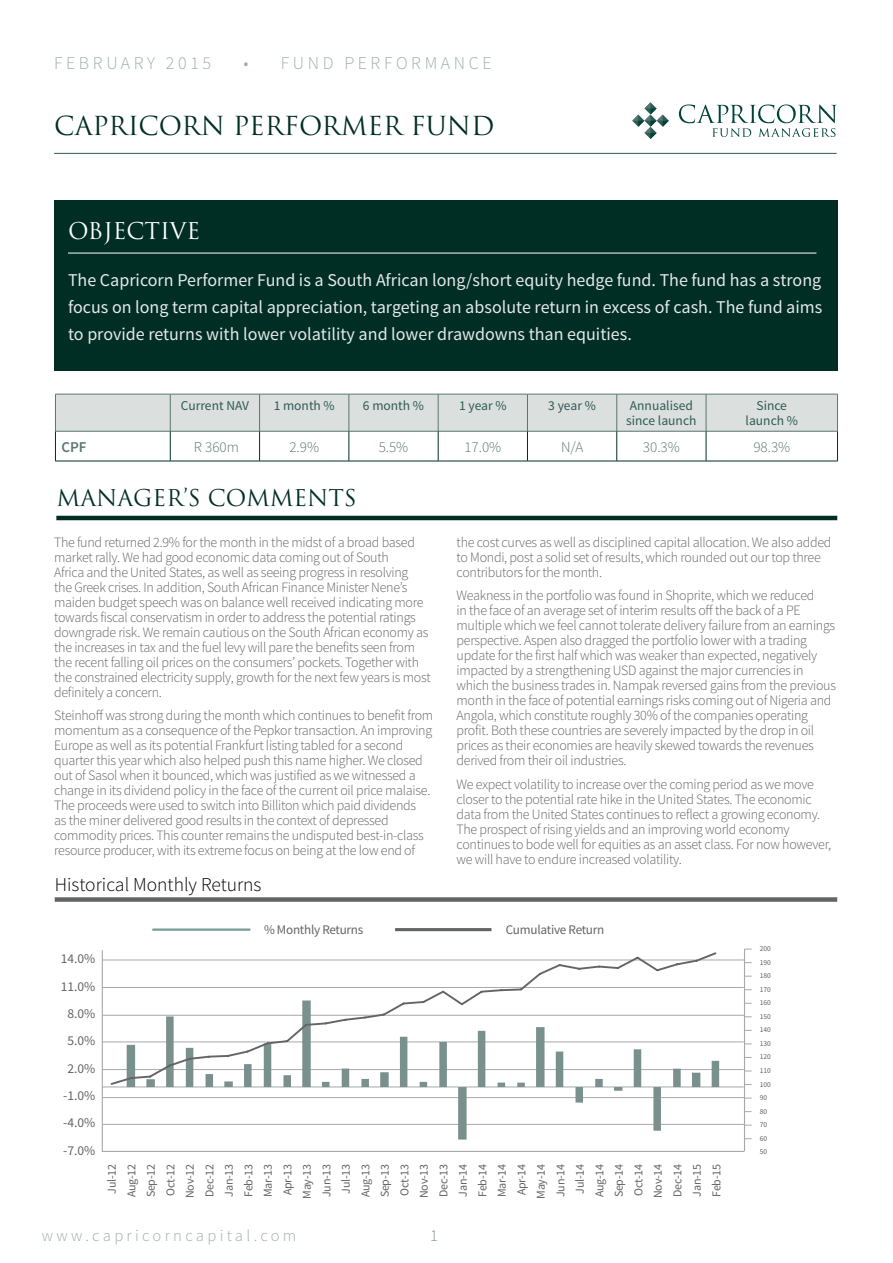
<style>
.page{position:relative;width:893px;height:1263px;background:#fff}
.page>*{position:absolute;margin:0;border:0;box-sizing:border-box;transform-origin:0 0}
.t1{font:25.5px "Trajan Pro";color:#002e25}
.t2{font:22.5px "Trajan Pro";color:#002e25}
.t3{font:22.5px "Trajan Pro";color:#fff}
.t4{font:300 19.5px "Source Sans Pro";color:#000}
.t5{font:18px/27px "Source Sans Pro";color:#fff;text-align:justify}
.t6{font:300 18px "Source Sans Pro";letter-spacing:.2em;color:#9faeab}
.t7{font:300 16.5px "Source Sans Pro";letter-spacing:.2em;color:#9faeab}
.t8{font:300 16.5px "Source Sans Pro";color:#819692}
.t9{font:300 15px "Source Sans Pro";color:#597771}
.t10{font:600 15px "Source Sans Pro";color:#597771}
.t11{font:300 14.25px/15px "Source Sans Pro";letter-spacing:-.02em;color:#636466}
.t12{font:13.5px/15px "Source Sans Pro";color:#2e5b53}
.t13{font:13.5px/27.5px "Source Sans Pro";color:#636466;text-align:center}
.t14{font:13.2px "Source Sans Pro";letter-spacing:-.02em;color:#636466}
.t15{font:12px/19.5px "Source Sans Pro";letter-spacing:-.02em;color:#636466;text-align:center}
.t16{font:7.5px/13.5px "Source Sans Pro";color:#636466}
</style>
<div class="page">
<hr style="left:54px;top:153px;width:783px;height:1px;background:#2e5b53">
<svg style="left:632px;top:102px;width:37px;height:37px"></svg>
<svg style="left:679px;top:104px;width:158px;height:33px"></svg>
<div style="left:56px;top:395px;width:781px;height:36px;background:#dbdfde"></div>
<hr style="left:55px;top:394px;width:115px;height:1px;background:#597771">
<hr style="left:55px;top:394px;width:1px;height:37px;background:#597771">
<hr style="left:170px;top:394px;width:90px;height:1px;background:#597771">
<hr style="left:170px;top:394px;width:1px;height:37px;background:#597771">
<hr style="left:260px;top:394px;width:89px;height:1px;background:#597771">
<hr style="left:259px;top:394px;width:1px;height:37px;background:#597771">
<hr style="left:349px;top:394px;width:89px;height:1px;background:#597771">
<hr style="left:349px;top:394px;width:1px;height:37px;background:#597771">
<hr style="left:438px;top:394px;width:89px;height:1px;background:#597771">
<hr style="left:438px;top:394px;width:1px;height:37px;background:#597771">
<hr style="left:527px;top:394px;width:90px;height:1px;background:#597771">
<hr style="left:527px;top:394px;width:1px;height:37px;background:#597771">
<hr style="left:617px;top:394px;width:89px;height:1px;background:#597771">
<hr style="left:616px;top:394px;width:1px;height:37px;background:#597771">
<hr style="left:706px;top:394px;width:132px;height:1px;background:#597771">
<hr style="left:706px;top:394px;width:1px;height:37px;background:#597771">
<hr style="left:837px;top:394px;width:1px;height:37px;background:#597771">
<hr style="left:55px;top:431px;width:115px;height:1px;background:#597771">
<hr style="left:170px;top:431px;width:90px;height:1px;background:#597771">
<hr style="left:260px;top:431px;width:89px;height:1px;background:#597771">
<hr style="left:349px;top:431px;width:89px;height:1px;background:#597771">
<hr style="left:438px;top:431px;width:89px;height:1px;background:#597771">
<hr style="left:527px;top:431px;width:90px;height:1px;background:#597771">
<hr style="left:617px;top:431px;width:89px;height:1px;background:#597771">
<hr style="left:706px;top:431px;width:132px;height:1px;background:#597771">
<hr style="left:55px;top:431px;width:1px;height:30px;background:#002e25">
<hr style="left:170px;top:431px;width:1px;height:30px;background:#002e25">
<hr style="left:259px;top:431px;width:1px;height:30px;background:#002e25">
<hr style="left:349px;top:431px;width:1px;height:30px;background:#002e25">
<hr style="left:438px;top:431px;width:1px;height:30px;background:#002e25">
<hr style="left:527px;top:431px;width:1px;height:30px;background:#002e25">
<hr style="left:616px;top:431px;width:1px;height:30px;background:#002e25">
<hr style="left:706px;top:431px;width:1px;height:30px;background:#002e25">
<hr style="left:837px;top:431px;width:1px;height:30px;background:#002e25">
<hr style="left:55px;top:461px;width:115px;height:1px;background:#002e25">
<hr style="left:170px;top:461px;width:90px;height:1px;background:#002e25">
<hr style="left:260px;top:461px;width:89px;height:1px;background:#002e25">
<hr style="left:349px;top:461px;width:89px;height:1px;background:#002e25">
<hr style="left:438px;top:461px;width:89px;height:1px;background:#002e25">
<hr style="left:527px;top:461px;width:90px;height:1px;background:#002e25">
<hr style="left:617px;top:461px;width:89px;height:1px;background:#002e25">
<hr style="left:706px;top:461px;width:132px;height:1px;background:#002e25">
<div style="left:54px;top:200px;width:784px;height:171px;background:#002e25"></div>
<hr style="left:68px;top:253px;width:748px;height:1px;background:#fff">
<hr style="left:56px;top:516px;width:781px;height:4px;background:#002e25">
<div style="left:55px;top:897px;width:782px;height:5px;background:#636466"></div>
<hr style="left:153px;top:928px;width:97px;height:3px;background:#799e97">
<hr style="left:395px;top:928px;width:96px;height:3px;background:#636466">
<hr style="left:102px;top:1151px;width:642px;height:1px;background:#a7a9ac">
<hr style="left:102px;top:1087px;width:642px;height:1px;background:#a7a9ac">
<hr style="left:103px;top:1124px;width:641px;height:1px;background:#a7a9ac">
<hr style="left:103px;top:1097px;width:641px;height:1px;background:#a7a9ac">
<hr style="left:102px;top:960px;width:642px;height:1px;background:#a7a9ac">
<hr style="left:102px;top:987px;width:642px;height:1px;background:#a7a9ac">
<hr style="left:102px;top:1015px;width:642px;height:1px;background:#a7a9ac">
<hr style="left:102px;top:1042px;width:642px;height:1px;background:#a7a9ac">
<hr style="left:102px;top:1069px;width:642px;height:1px;background:#a7a9ac">
<hr style="left:102px;top:950px;width:1px;height:201px;background:#a7a9ac">
<hr style="left:744px;top:949px;width:1px;height:202px;background:#a7a9ac">
<svg style="left:127px;top:1014px;width:592px;height:125px"></svg>
<svg style="left:109px;top:952px;width:609px;height:134px"></svg>
<p class="t6" style="left:54px;top:52px;width:158px">FEBRUARY 2015</p>
<p class="t6" style="left:244px;top:52px;width:250px">• FUND PERFORMANCE</p>
<h1 class="t1" style="left:54px;top:109px;width:442px">CAPRICORN PERFORMER FUND</h1>
<h2 class="t3" style="left:68px;top:216px;width:134px">OBJECTIVE</h2>
<p class="t5" style="left:68px;top:267px;width:756px">The Capricorn Performer Fund is a South African long/short equity hedge fund. The fund has a strong focus on long term capital appreciation, targeting an absolute return in excess of cash. The fund aims to provide returns with lower volatility and lower drawdowns than equities.</p>
<p class="t12" style="left:181px;top:398px;width:70px">Current NAV</p>
<p class="t12" style="left:274px;top:398px;width:63px">1 month %</p>
<p class="t12" style="left:363px;top:398px;width:63px">6 month %</p>
<p class="t12" style="left:459px;top:398px;width:49px">1 year %</p>
<p class="t12" style="left:548px;top:398px;width:49px">3 year %</p>
<p class="t12" style="left:626px;top:398px;width:72px">Annualised since launch</p>
<p class="t12" style="left:746px;top:398px;width:54px;text-align:center">Since launch %</p>
<p class="t10" style="left:61px;top:437px;width:27px">CPF</p>
<p class="t9" style="left:194px;top:438px;width:47px">R 360m</p>
<p class="t9" style="left:289px;top:438px;width:31px">2.9%</p>
<p class="t9" style="left:379px;top:438px;width:31px">5.5%</p>
<p class="t9" style="left:464px;top:438px;width:38px">17.0%</p>
<p class="t9" style="left:561px;top:438px;width:23px">N/A</p>
<p class="t9" style="left:643px;top:438px;width:38px">30.3%</p>
<p class="t9" style="left:753px;top:438px;width:38px">98.3%</p>
<h2 class="t2" style="left:56px;top:483px;width:302px">MANAGER’S COMMENTS</h2>
<p class="t11" style="left:54px;top:534px;width:378px">The fund returned 2.9% for the month in the midst of a broad based market rally. We had good economic data coming out of South<br>Africa and the United States, as well as seeing progress in resolving<br>the Greek crises. In addition, South African Finance Minister Nene’s maiden budget speech was on balance well received indicating more towards fiscal conservatism in order to address the potential ratings downgrade risk. We remain cautious on the South African economy as the increases in tax and the fuel levy will pare the benefits seen from the recent falling oil prices on the consumers’ pockets. Together with the constrained electricity supply, growth for the next few years is most definitely a concern.</p>
<p class="t11" style="left:54px;top:708px;width:381px">Steinhoff was strong during the month which continues to benefit from momentum as a consequence of the Pepkor transaction. An improving Europe as well as its potential Frankfurt listing tabled for a second quarter this year which also helped push this name higher. We closed out of Sasol when it bounced, which was justified as we witnessed a change in its dividend policy in the face of the current oil price malaise.<br>The proceeds were used to switch into Billiton which paid dividends<br>as the miner delivered good results in the context of depressed commodity prices. This counter remains the undisputed best-in-class resource producer, with its extreme focus on being at the low end of</p>
<h3 class="t4" style="left:55px;top:872px;width:208px">Historical Monthly Returns</h3>
<p class="t11" style="left:457px;top:534px;width:376px">the cost curves as well as disciplined capital allocation. We also added to Mondi, post a solid set of results, which rounded out our top three contributors for the month.</p>
<p class="t11" style="left:457px;top:588px;width:381px">Weakness in the portfolio was found in Shoprite, which we reduced<br>in the face of an average set of interim results off the back of a PE multiple which we feel cannot tolerate delivery failure from an earnings perspective. Aspen also dragged the portfolio lower with a trading update for the first half which was weaker than expected, negatively impacted by a strengthening USD against the major currencies in which the business trades in. Nampak reversed gains from the previous month in the face of potential earnings risks coming out of Nigeria and Angola, which constitute roughly 30% of the companies operating profit. Both these countries are severely impacted by the drop in oil prices as their economies are heavily skewed towards the revenues derived from their oil industries.</p>
<p class="t11" style="left:457px;top:776px;width:376px">We expect volatility to increase over the coming period as we move closer to the potential rate hike in the United States. The economic data from the United States continues to reflect a growing economy.<br>The prospect of rising yields and an improving world economy continues to bode well for equities as an asset class. For now however, we will have to endure increased volatility.</p>
<p class="t14" style="left:264px;top:922px;width:101px">% Monthly Returns</p>
<p class="t14" style="left:506px;top:922px;width:100px">Cumulative Return</p>
<p class="t13" style="left:61px;top:945px;width:36px">14.0%<br>11.0%<br>8.0%<br>5.0%<br>2.0% -1.0% -4.0% -7.0%</p>
<p class="t16" style="left:760px;top:942px;width:13px">200<br>190<br>180<br>170<br>160<br>150<br>140<br>130<br>120<br>110<br>100<br>90<br>80<br>70<br>60<br>50</p>
<p class="t15" style="left:102px;top:1199px;width:36px;rotate:-90deg">Jul-12<br>Aug-12<br>Sep-12<br>Oct-12<br>Nov-12<br>Dec-12<br>Jan-13<br>Feb-13<br>Mar-13<br>Apr-13<br>May-13<br>Jun-13<br>Jul-13<br>Aug-13<br>Sep-13<br>Oct-13<br>Nov-13<br>Dec-13<br>Jan-14<br>Feb-14<br>Mar-14<br>Apr-14<br>May-14<br>Jun-14<br>Jul-14<br>Aug-14<br>Sep-14<br>Oct-14<br>Nov-14<br>Dec-14<br>Jan-15<br>Feb-15</p>
<p class="t7" style="left:42px;top:1226px;width:256px">www.capricorncapital.com</p>
<p class="t8" style="left:430px;top:1226px;width:9px">1</p>
</div>
